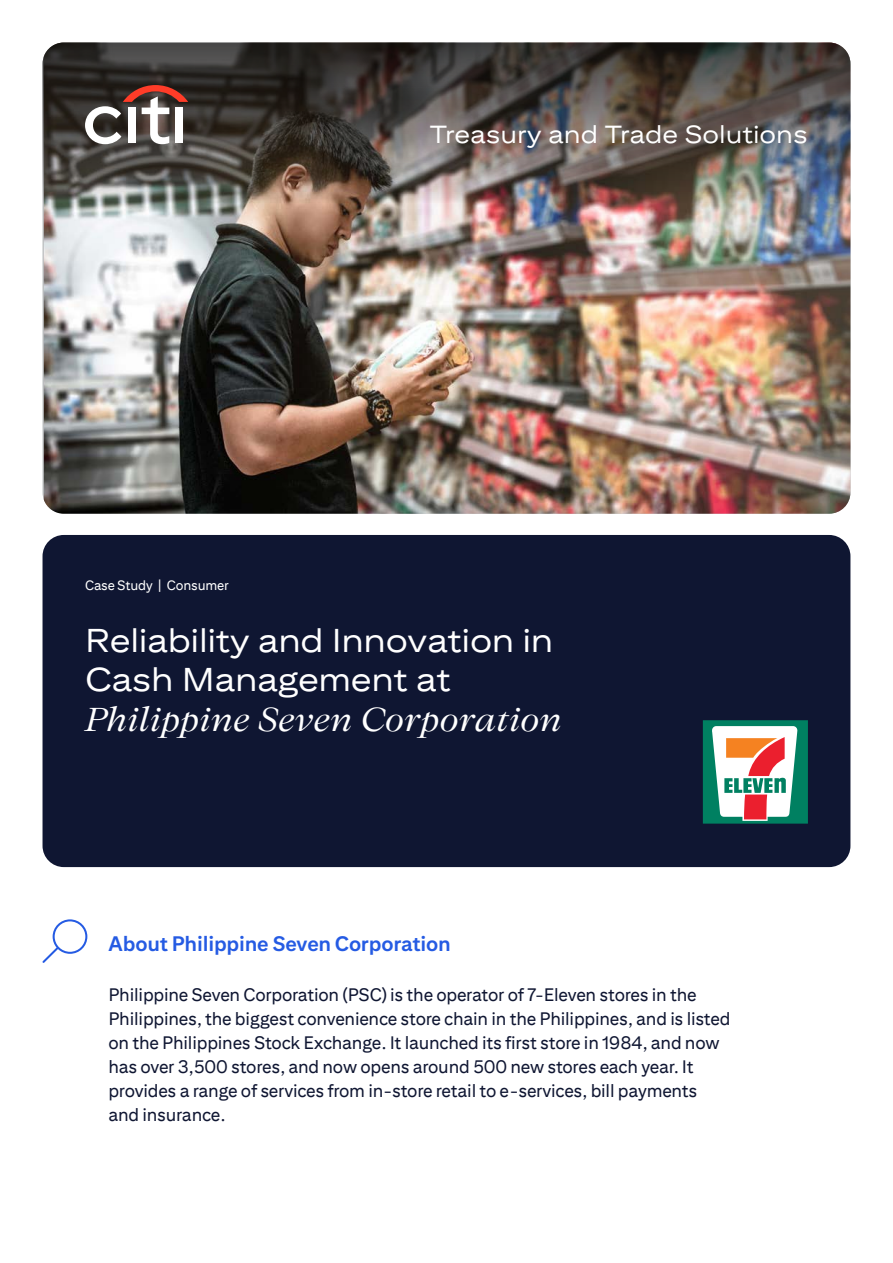
<style>
.page{position:relative;width:893px;height:1263px;background:#fff}
.page>*{position:absolute;margin:0;border:0;box-sizing:border-box;transform-origin:0 0}
.t1{font:33px/39.6px "Citi Sans Display";letter-spacing:-.01em;color:#fff}
.t2{font:italic 33px "Citi Serif Display";letter-spacing:-.01em;color:#fff}
.t3{font:24.75px "Citi Sans Display";color:#fff}
.t4{font:700 21px "Citi Sans Text";letter-spacing:-.01em;color:#255be3}
.t5{font:18px/24px "Citi Sans Text";letter-spacing:-.01em;color:#0f1632}
.t6{font:13.5px "Citi Sans Text";letter-spacing:-.01em;color:#fff}
</style>
<div class="page">
<div style="left:43px;top:535px;width:807px;height:332px;background:#0f1632;border-radius:21px"></div>
<svg style="left:703px;top:720px;width:105px;height:104px;background:#94a796"></svg>
<svg style="left:42px;top:919px;width:45px;height:44px"></svg>
<img style="left:43px;top:43px;width:807px;height:471px;border-radius:21px">
<svg style="left:85px;top:85px;width:103px;height:59px"></svg>
<p class="t6" style="left:85px;top:578px;width:145px">Case Study | Consumer</p>
<h2 class="t3" style="left:430px;top:120px;width:379px">Treasury and Trade Solutions</h2>
<h1 class="t1" style="left:85px;top:620px;width:470px">Reliability and Innovation in<br>Cash Management at</h1>
<h1 class="t2" style="left:85px;top:699px;width:479px">Philippine Seven Corporation</h1>
<p class="t4" style="left:109px;top:930px;width:344px">About Philippine Seven Corporation</p>
<p class="t5" style="left:108px;top:982px;width:624px">Philippine Seven Corporation (PSC) is the operator of 7-Eleven stores in the Philippines, the biggest convenience store chain in the Philippines, and is listed on the Philippines Stock Exchange. It launched its first store in 1984, and now has over 3,500 stores, and now opens around 500 new stores each year. It provides a range of services from in-store retail to e-services, bill payments and insurance.</p>
</div>
